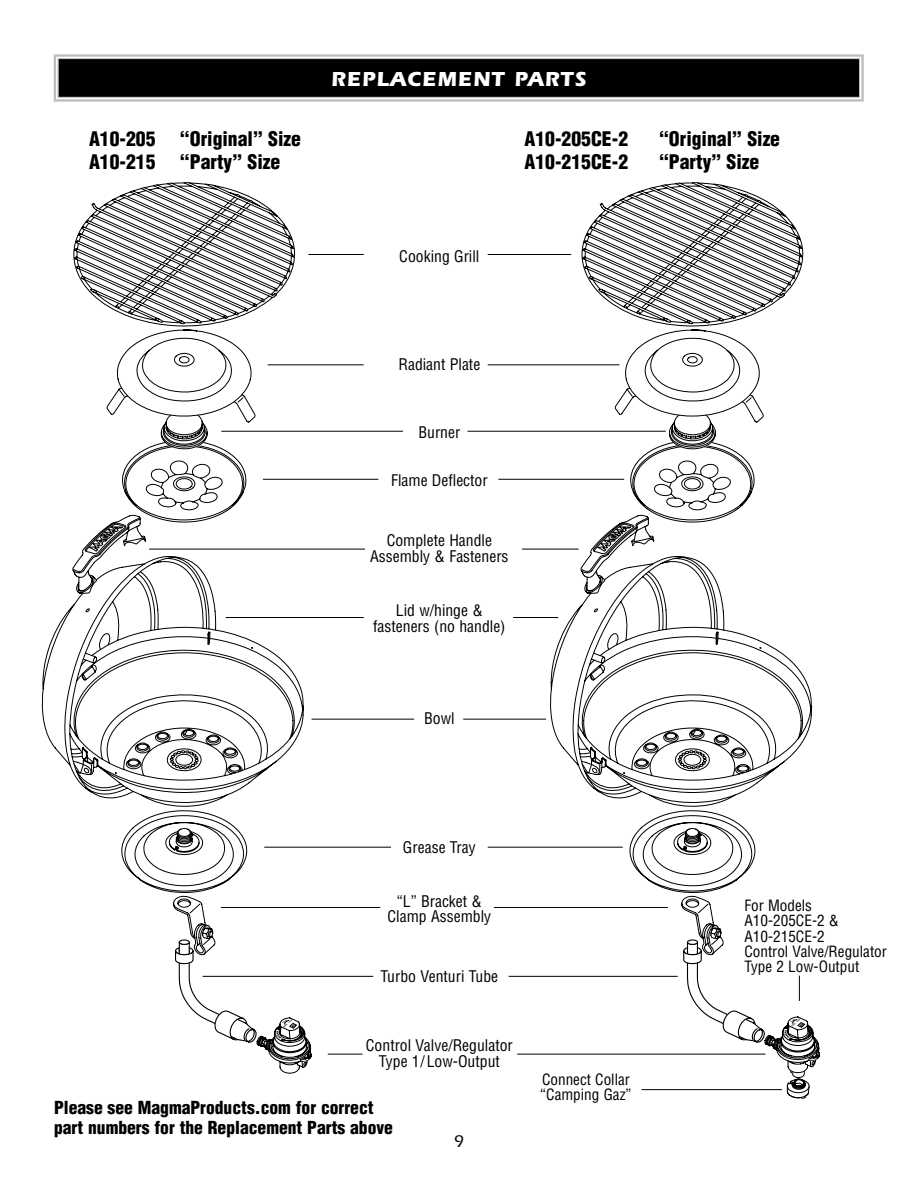
<style>
.page{position:relative;width:918px;height:1188px;background:#fff}
.page>*{position:absolute;margin:0;border:0;box-sizing:border-box;transform-origin:0 0}
.t1{font:700 21px "Itc Eras";letter-spacing:.05em;color:#fff}
.t2{font:900 condensed 19.65px/23.2px "Helvetica";color:#000}
.t3{font:900 condensed 17.55px/20.2px "Helvetica";color:#000}
.t4{font:500 17.55px "Itc Eras";color:#000}
.t5{font:condensed 15.75px/15.8px "Helvetica";color:#000;text-align:center}
.t6{font:condensed 15.15px/15.1px "Helvetica";color:#000}
</style>
<div class="page">
<svg style="left:121px;top:810px;width:174px;height:101px"></svg>
<svg style="left:169px;top:829px;width:31px;height:24px"></svg>
<svg style="left:42px;top:595px;width:262px;height:212px"></svg>
<svg style="left:82px;top:665px;width:15px;height:16px"></svg>
<svg style="left:115px;top:632px;width:138px;height:142px"></svg>
<svg style="left:72px;top:746px;width:27px;height:29px"></svg>
<svg style="left:72px;top:182px;width:223px;height:413px"></svg>
<svg style="left:175px;top:911px;width:136px;height:162px"></svg>
<svg style="left:593px;top:810px;width:163px;height:101px"></svg>
<svg style="left:677px;top:829px;width:31px;height:24px"></svg>
<svg style="left:550px;top:595px;width:263px;height:212px"></svg>
<svg style="left:590px;top:665px;width:15px;height:16px"></svg>
<svg style="left:623px;top:632px;width:138px;height:142px"></svg>
<svg style="left:581px;top:746px;width:26px;height:29px"></svg>
<svg style="left:580px;top:182px;width:223px;height:413px"></svg>
<svg style="left:53px;top:54px;width:811px;height:48px;background:#292929"></svg>
<div style="left:58px;top:58px;width:802px;height:40px;border:1px solid #bdbdbd"></div>
<hr style="left:149px;top:549px;width:216px;height:1px;background:#000">
<hr style="left:522px;top:549px;width:57px;height:1px;background:#000">
<hr style="left:308px;top:254px;width:56px;height:1px;background:#000">
<hr style="left:488px;top:254px;width:83px;height:1px;background:#000">
<hr style="left:268px;top:365px;width:96px;height:1px;background:#000">
<hr style="left:488px;top:365px;width:131px;height:1px;background:#000">
<hr style="left:221px;top:431px;width:182px;height:1px;background:#000">
<hr style="left:468px;top:431px;width:198px;height:1px;background:#000">
<hr style="left:263px;top:479px;width:115px;height:1px;background:#000">
<hr style="left:498px;top:479px;width:126px;height:1px;background:#000">
<hr style="left:226px;top:617px;width:138px;height:1px;background:#000">
<hr style="left:513px;top:617px;width:45px;height:1px;background:#000">
<hr style="left:264px;top:847px;width:127px;height:1px;background:#000">
<hr style="left:488px;top:847px;width:135px;height:1px;background:#000">
<hr style="left:221px;top:907px;width:159px;height:1px;background:#000">
<hr style="left:494px;top:907px;width:174px;height:1px;background:#000">
<hr style="left:203px;top:976px;width:170px;height:1px;background:#000">
<hr style="left:509px;top:976px;width:169px;height:1px;background:#000">
<hr style="left:328px;top:1054px;width:35px;height:1px;background:#000">
<hr style="left:312px;top:719px;width:102px;height:1px;background:#000">
<hr style="left:463px;top:719px;width:83px;height:1px;background:#000">
<svg style="left:681px;top:911px;width:139px;height:188px"></svg>
<hr style="left:517px;top:1054px;width:248px;height:1px;background:#000">
<hr style="left:642px;top:1089px;width:140px;height:1px;background:#000">
<h1 class="t1" style="left:331px;top:67px;width:257px">REPLACEMENT PARTS</h1>
<p class="t2" style="left:89px;top:127px;width:214px">A10-205 “Original” Size<br>A10-215 “Party” Size</p>
<p class="t2" style="left:524px;top:127px;width:105px">A10-205CE-2</p>
<p class="t2" style="left:659px;top:127px;width:123px">“Original” Size</p>
<p class="t2" style="left:524px;top:150px;width:105px">A10-215CE-2</p>
<p class="t2" style="left:659px;top:150px;width:102px">“Party” Size</p>
<p class="t5" style="left:399px;top:248px;width:82px">Cooking Grill</p>
<p class="t5" style="left:398px;top:357px;width:83px">Radiant Plate</p>
<p class="t5" style="left:418px;top:424px;width:43px">Burner</p>
<p class="t5" style="left:391px;top:472px;width:98px">Flame Deflector</p>
<p class="t5" style="left:370px;top:532px;width:140px">Complete Handle<br>Assembly &amp; Fasteners</p>
<p class="t5" style="left:373px;top:602px;width:134px">Lid w/hinge &amp; fasteners (no handle)</p>
<p class="t5" style="left:424px;top:711px;width:32px">Bowl</p>
<p class="t5" style="left:403px;top:840px;width:74px">Grease Tray</p>
<p class="t5" style="left:388px;top:893px;width:105px">“L” Bracket &amp;<br>Clamp Assembly</p>
<p class="t5" style="left:381px;top:968px;width:119px">Turbo Venturi Tube</p>
<p class="t5" style="left:366px;top:1038px;width:148px">Control Valve/Regulator<br>Type 1/Low-Output</p>
<p class="t3" style="left:54px;top:1097px;width:340px">Please see MagmaProducts.com for correct part numbers for the Replacement Parts above</p>
<p class="t4" style="left:454px;top:1132px;width:12px">9</p>
<p class="t6" style="left:540px;top:1072px;width:93px">Connect Collar “Camping Gaz”</p>
<p class="t6" style="left:744px;top:898px;width:144px">For Models<br>A10-205CE-2 &amp;<br>A10-215CE-2<br>Control Valve/Regulator<br>Type 2 Low-Output</p>
</div>
